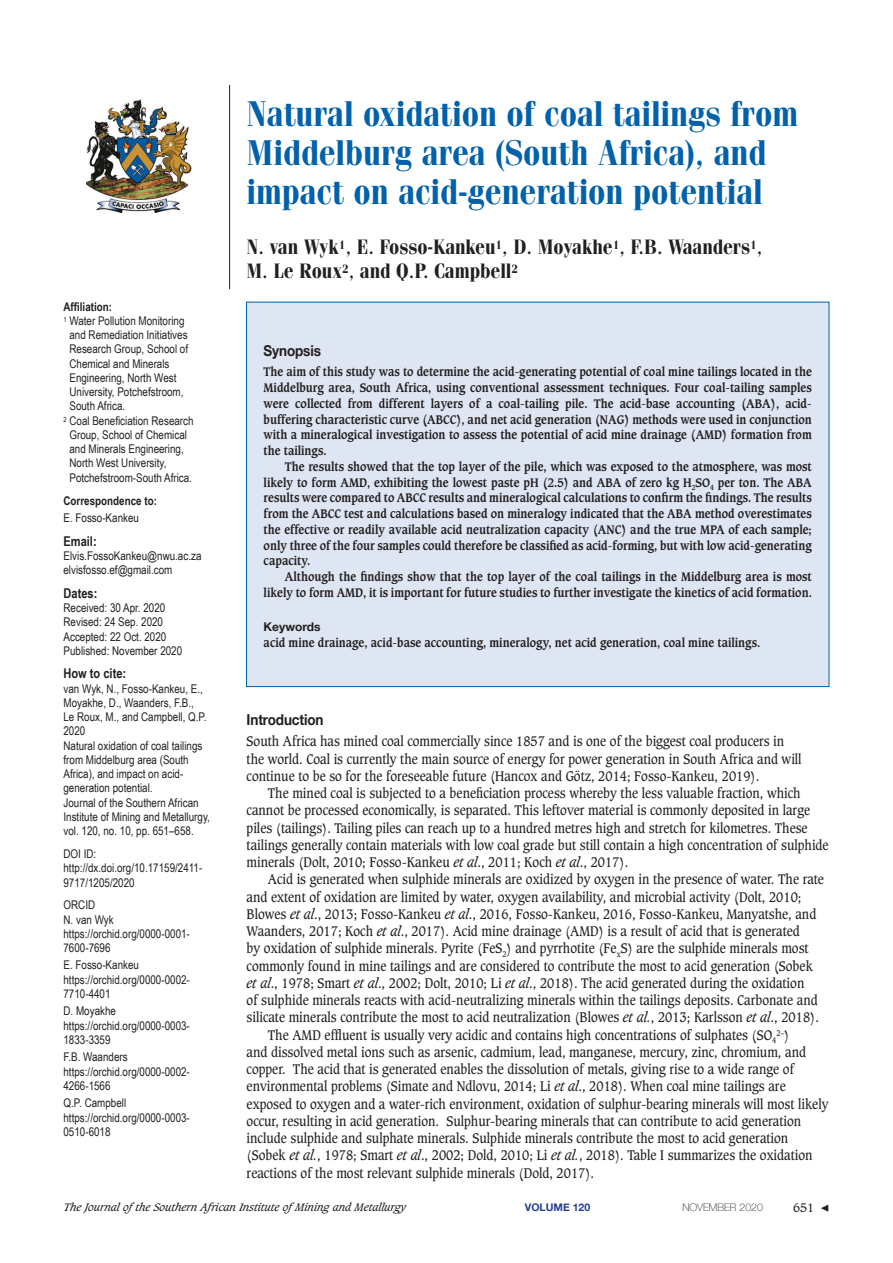
<style>
.page{position:relative;width:893px;height:1263px;background:#fff}
.page>*{position:absolute;margin:0;border:0;box-sizing:border-box;transform-origin:0 0}
.Body_Copy{font:36px/39px "Cg Fenice Bd";color:#0161aa;scale:.9 1}
.Body_Copy-2{font:21px/24px "Cg Fenice Bd";color:#231f20;scale:.9 1}
._1st_Level_Header{font:700 15px "Helvetica Neue";letter-spacing:-.01em;color:#231f20;scale:.9 1}
.Body_Copy-3{font:13.5px/17.2px "Caxton";color:#231f20;scale:.9 1}
._1st_Para{font:13.5px/17.2px "Caxton";color:#231f20;scale:.9 1}
.Front_panel_heading{font:700 13.5px "Arial Narrow";color:#231f20}
.Front_panel_text{font:12px/14.2px "Arial Narrow";color:#231f20}
.Synopsis_1st_para{font:700 12px/15.8px "Caxton";color:#231f20;text-align:justify;scale:.9 1}
.Synopsis_body_copy{font:700 12px/15.8px "Caxton";color:#231f20;text-align:justify;scale:.9 1}
.Body_Copy-4{font:12px/14.2px "Arial Narrow";color:#231f20}
.Front_panel_heading-2{font:700 12px "Arial Narrow";color:#231f20}
.t1{font:700 12px "Helvetica Neue";color:#231f20}
.t2{font:12px "Caxton";color:#231f20}
.t3{font:italic 10.5px "Caxton";color:#231f20}
.t4{font:100 10.5px "Helvetica Neue";color:#231f20}
.t5{font:700 10.5px "Helvetica Neue";color:#253f8e}
.Body_Copy-5{font:7.8px "Caxton";color:#231f20;scale:.9 1}
.s1{font-style:italic}
.s2{font-size:13.5px}
.s3{font-family:"Minion Pro";font-size:15px}
</style>
<div class="page">
<img style="left:86px;top:100px;width:106px;height:112px">
<div style="left:246px;top:302px;width:583px;height:385px;background:#dfe6f3"></div>
<hr style="left:229px;top:85px;width:1px;height:204px;background:#231f20">
<p class="Front_panel_heading-2" style="left:64px;top:297px;width:50px">Affiliation:</p>
<p class="Front_panel_text" style="left:69px;top:313px;width:120px;text-indent:-6px"><sup>1</sup> Water Pollution Monitoring and Remediation Initiatives<br>Research Group, School of<br>Chemical and Minerals<br>Engineering, North West<br>University, Potchefstroom,<br>South Africa.</p>
<p class="Front_panel_text" style="left:69px;top:413px;width:126px;text-indent:-6px"><sup>2</sup> Coal Beneficiation Research<br>Group, School of Chemical and Minerals Engineering,<br>North West University,<br>Potchefstroom-South Africa.</p>
<p class="Front_panel_heading-2" style="left:64px;top:492px;width:95px">Correspondence to:</p>
<p class="Body_Copy-4" style="left:64px;top:511px;width:77px">E. Fosso-Kankeu</p>
<p class="Front_panel_heading" style="left:64px;top:531px;width:35px">Email:</p>
<p class="Body_Copy-4" style="left:64px;top:548px;width:139px">Elvis.FossoKankeu@nwu.ac.za elvisfosso.ef@gmail.com</p>
<p class="Front_panel_heading" style="left:64px;top:583px;width:35px">Dates:</p>
<p class="Front_panel_text" style="left:64px;top:600px;width:103px">Received: 30 Apr. 2020</p>
<p class="Front_panel_text" style="left:64px;top:615px;width:101px">Revised: 24 Sep. 2020</p>
<p class="Front_panel_text" style="left:64px;top:629px;width:104px">Accepted: 22 Oct. 2020</p>
<p class="Front_panel_text" style="left:64px;top:643px;width:120px">Published: November 2020</p>
<p class="Front_panel_heading" style="left:64px;top:663px;width:64px">How to cite:</p>
<p class="Front_panel_text" style="left:64px;top:681px;width:148px">van Wyk, N., Fosso-Kankeu, E.,<br>Moyakhe, D., Waanders, F.B.,<br>Le Roux, M., and Campbell, Q.P.<br>2020<br>Natural oxidation of coal tailings from Middelburg area (South<br>Africa), and impact on acid&shy;generation potential.<br>Journal of the Southern African<br>Institute of Mining and Metallurgy, vol. 120, no. 10, pp. 651–658.</p>
<p class="Front_panel_text" style="left:64px;top:846px;width:34px">DOI ID:</p>
<p class="Front_panel_text" style="left:64px;top:860px;width:140px">http://dx.doi.org/10.17159/2411-<br>9717/1205/2020</p>
<p class="Front_panel_text" style="left:64px;top:897px;width:128px">ORCID<br>N. van Wyk https://orchid.org/0000-0001-<br>7600-7696</p>
<p class="Front_panel_text" style="left:64px;top:958px;width:128px">E. Fosso-Kankeu https://orchid.org/0000-0002-<br>7710-4401</p>
<p class="Front_panel_text" style="left:64px;top:1003px;width:128px">D. Moyakhe https://orchid.org/0000-0003-<br>1833-3359</p>
<p class="Front_panel_text" style="left:64px;top:1049px;width:128px">F.B. Waanders https://orchid.org/0000-0002-<br>4266-1566</p>
<p class="Front_panel_text" style="left:64px;top:1095px;width:128px">Q.P. Campbell https://orchid.org/0000-0003-<br>0510-6018</p>
<p class="Body_Copy" style="left:247px;top:95px;width:614px">Natural oxidation of coal tailings from<br>Middelburg area (South Africa), and impact on acid-generation potential</p>
<p class="Body_Copy-2" style="left:247px;top:235px;width:574px">N. van Wyk<sup>1</sup>, E. Fosso-Kankeu<sup>1</sup>, D. Moyakhe<sup>1</sup>, F.B. Waanders<sup>1</sup>,<br>M. Le Roux<sup>2</sup>, and Q.P. Campbell<sup>2</sup></p>
<p class="_1st_Level_Header" style="left:264px;top:339px;width:65px">Synopsis</p>
<p class="Synopsis_1st_para" style="left:264px;top:364px;width:611px">The aim of this study was to determine the acid-generating potential of coal mine tailings located in the Middelburg area, South Africa, using conventional assessment techniques. Four coal-tailing samples were collected from different layers of a coal-tailing pile. The acid-base accounting (ABA), acid&shy;buffering characteristic curve (ABCC), and net acid generation (NAG) methods were used in conjunction with a mineralogical investigation to assess the potential of acid mine drainage (AMD) formation from the tailings.</p>
<p class="Synopsis_body_copy" style="left:264px;top:459px;width:611px;text-indent:21px">The results showed that the top layer of the pile, which was exposed to the atmosphere, was most likely to form AMD, exhibiting the lowest paste pH (2.5) and ABA of zero kg H<sub>2</sub>SO<sub>4</sub> per ton. The ABA results were compared to ABCC results and mineralogical calculations to confirm the findings. The results from the ABCC test and calculations based on mineralogy indicated that the ABA method overestimates the effective or readily available acid neutralization capacity (ANC) and the true MPA of each sample; only three of the four samples could therefore be classified as acid-forming, but with low acid-generating capacity.</p>
<p class="Synopsis_1st_para" style="left:264px;top:569px;width:611px;text-align:right">Although the findings show that the top layer of the coal tailings in the Middelburg area is most likely to form AMD, it is important for future studies to further investigate the kinetics of acid formation.</p>
<p class="t1" style="left:264px;top:617px;width:59px">Keywords</p>
<p class="Synopsis_1st_para" style="left:264px;top:635px;width:553px">acid mine drainage, acid-base accounting, mineralogy, net acid generation, coal mine tailings.</p>
<p class="_1st_Level_Header" style="left:247px;top:708px;width:87px">Introduction</p>
<p class="_1st_Para" style="left:247px;top:733px;width:618px">South Africa has mined coal commercially since 1857 and is one of the biggest coal producers in the world. Coal is currently the main source of energy for power generation in South Africa and will continue to be so for the foreseeable future (Hancox and Götz, 2014; Fosso-Kankeu, 2019).</p>
<p class="Body_Copy-3" style="left:247px;top:785px;width:648px;text-indent:21px">The mined coal is subjected to a beneficiation process whereby the less valuable fraction, which cannot be processed economically, is separated. This leftover material is commonly deposited in large piles (tailings). Tailing piles can reach up to a hundred metres high and stretch for kilometres. These tailings generally contain materials with low coal grade but still contain a high concentration of sulphide minerals (Dolt, 2010; Fosso-Kankeu <span class="s1">et al</span>., 2011; Koch <span class="s1">et al</span>., 2017).</p>
<p class="Body_Copy-3" style="left:247px;top:871px;width:643px;text-indent:21px">Acid is generated when sulphide minerals are oxidized by oxygen in the presence of water. The rate and extent of oxidation are limited by water, oxygen availability, and microbial activity (Dolt, 2010; Blowes <span class="s1">et al</span>., 2013; Fosso-Kankeu <span class="s1">et al</span>., 2016, Fosso-Kankeu, 2016, Fosso-Kankeu, Manyatshe, and Waanders, 2017; Koch <span class="s1">et al</span>., 2017). Acid mine drainage (AMD) is a result of acid that is generated<br>by oxidation of sulphide minerals. Pyrite (FeS<sub>2</sub>) and pyrrhotite (Fe<sub>x</sub>S) are the sulphide minerals most commonly found in mine tailings and are considered to contribute the most to acid generation (Sobek <span class="s1">et al</span>., 1978; Smart <span class="s1">et al</span>., 2002; Dolt, 2010; Li <span class="s1">et al</span>., 2018). The acid generated during the oxidation<br>of sulphide minerals reacts with acid-neutralizing minerals within the tailings deposits. Carbonate and silicate minerals contribute the most to acid neutralization (Blowes <span class="s1">et al.</span>, 2013; Karlsson <span class="s1">et al</span>., 2018).</p>
<p class="Body_Copy-3" style="left:268px;top:1026px;width:567px">The AMD effluent is usually very acidic and contains high concentrations of sulphates (SO<sub>4</sub></p>
<p class="Body_Copy-5" style="left:776px;top:1029px;width:16px">2–<span class="s2">)</span></p>
<p class="Body_Copy-3" style="left:247px;top:1044px;width:648px">and dissolved metal ions such as arsenic, cadmium, lead, manganese, mercury, zinc, chromium, and copper. The acid that is generated enables the dissolution of metals, giving rise to a wide range of environmental problems (Simate and Ndlovu, 2014; Li <span class="s1">et al</span>., 2018). When coal mine tailings are exposed to oxygen and a water-rich environment, oxidation of sulphur-bearing minerals will most likely occur, resulting in acid generation. Sulphur-bearing minerals that can contribute to acid generation include sulphide and sulphate minerals. Sulphide minerals contribute the most to acid generation (Sobek <span class="s1">et al.</span>, 1978; Smart <span class="s1">et al</span>., 2002; Dold, 2010; Li <span class="s1">et al.</span>, 2018). Table I summarizes the oxidation reactions of the most relevant sulphide minerals (Dold, 2017).</p>
<p class="t3" style="left:64px;top:1201px;width:344px">The Journal ofthe Southern African Institute ofMining and Metallurgy</p>
<p class="t5" style="left:525px;top:1199px;width:67px">VOLUME 120</p>
<p class="t4" style="left:682px;top:1199px;width:82px">NOVEMBER 2020</p>
<p class="t2" style="left:793px;top:1200px;width:38px">651 <span class="s3">◀</span></p>
</div>
